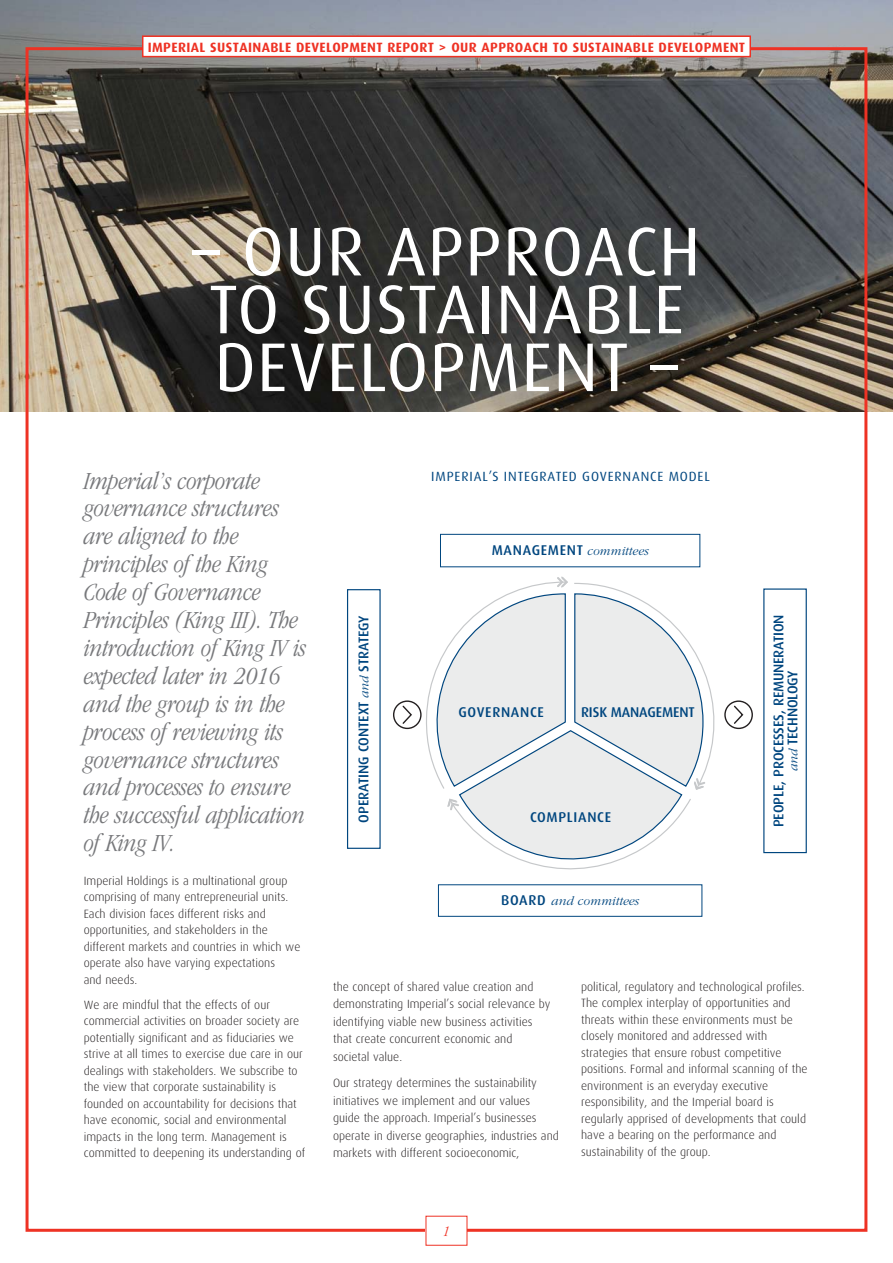
<style>
.page{position:relative;width:893px;height:1263px;background:#fff}
.page>*{position:absolute;margin:0;border:0;box-sizing:border-box;transform-origin:0 0}
.t1{font:69px/57.8px "Dax";letter-spacing:.02em;color:#fff}
.t2{font:italic 300 condensed 25.5px/27.9px "ITC Garamond Std";letter-spacing:-.01em;color:#77787b}
.t3{font:italic 300 condensed 15px "ITC Garamond Std";color:#ee3224}
.t4{font:500 14.1px/14.1px "Dax";letter-spacing:-.005em;color:#00467f;text-align:center}
.t5{font:500 14.1px "Dax";letter-spacing:.05em;color:#00467f}
.t6{font:700 13.5px "Dax";letter-spacing:.03em;color:#ee3224}
.t7{font:13.35px "Dax";letter-spacing:.065em;color:#00467f}
.t8{font:italic 300 12.9px "ITC Garamond Std";color:#00467f}
.t9{font:300 12px/16.5px "Dax";color:#231f20}
.s1{font-family:"ITC Garamond Std";font-weight:300;font-style:italic;font-size:12.9px}
.s2{font-family:"Dax";font-weight:500;font-style:normal;font-size:14.1px}
</style>
<div class="page">
<img style="left:0;top:0;width:893px;height:411px">
<div style="left:143px;top:36px;width:607px;height:21px;background:#fff"></div>
<div style="left:142px;top:35px;width:609px;height:22px;border:2px solid #ee3224"></div>
<div style="left:347px;top:589px;width:34px;height:260px;border:1px solid #00467f"></div>
<div style="left:440px;top:534px;width:260px;height:33px;border:1px solid #00467f"></div>
<div style="left:763px;top:588px;width:44px;height:265px;border:1px solid #00467f"></div>
<svg style="left:402px;top:705px;width:10px;height:19px"></svg>
<div style="left:393px;top:700px;width:29px;height:29px;border:1px solid #231f20;border-radius:50%"></div>
<svg style="left:419px;top:576px;width:325px;height:312px"></svg>
<div style="left:724px;top:700px;width:29px;height:29px;border:1px solid #231f20;border-radius:50%"></div>
<p class="t6" style="left:148px;top:40px;width:599px">IMPERIAL SUSTAINABLE DEVELOPMENT REPORT &gt; OUR APPROACH TO SUSTAINABLE DEVELOPMENT</p>
<h1 class="t1" style="left:193px;top:226px;width:509px">– OUR APPROACH<br>TO SUSTAINABLE<br>DEVELOPMENT –</h1>
<p class="t2" style="left:84px;top:469px;width:224px">Imperial’s corporate governance structures are aligned to the principles of the King<br>Code of Governance<br>Principles (King III). The introduction of King IV is expected later in 2016 and the group is in the process of reviewing its governance structures and processes to ensure the successful application of King IV.</p>
<p class="t9" style="left:84px;top:873px;width:218px">Imperial Holdings is a multinational group comprising of many entrepreneurial units.<br>Each division faces different risks and opportunities, and stakeholders in the different markets and countries in which we operate also have varying expectations<br>and needs.</p>
<p class="t9" style="left:84px;top:997px;width:223px">We are mindful that the effects of our commercial activities on broader society are potentially significant and as fiduciaries we strive at all times to exercise due care in our dealings with stakeholders. We subscribe to the view that corporate sustainability is founded on accountability for decisions that have economic, social and environmental impacts in the long term. Management is committed to deepening its understanding of</p>
<p class="t7" style="left:431px;top:470px;width:280px">IMPERIAL’S INTEGRATED GOVERNANCE MODEL</p>
<p class="t4" style="left:358px;top:823px;width:209px;rotate:-90deg">OPERATING CONTEXT <span class="s1">and</span> STRATEGY</p>
<p class="t5" style="left:492px;top:545px;width:158px">MANAGEMENT <span class="s1">committees</span></p>
<p class="t5" style="left:458px;top:708px;width:87px">GOVERNANCE</p>
<p class="t4" style="left:581px;top:707px;width:115px">RISK MANAGEMENT</p>
<p class="t5" style="left:530px;top:812px;width:83px">COMPLIANCE</p>
<p class="t8" style="left:501px;top:893px;width:139px"><span class="s2">BOARD</span> and committees</p>
<p class="t4" style="left:773px;top:827px;width:214px;rotate:-90deg">PEOPLE, PROCESSES, REMUNERATION <span class="s1">and</span> TECHNOLOGY</p>
<p class="t9" style="left:333px;top:978px;width:219px;line-height:17.5px">the concept of shared value creation and demonstrating Imperial’s social relevance by identifying viable new business activities that create concurrent economic and societal value.</p>
<p class="t9" style="left:333px;top:1075px;width:227px;line-height:17.5px">Our strategy determines the sustainability initiatives we implement and our values guide the approach. Imperial’s businesses operate in diverse geographies, industries and markets with different socioeconomic,</p>
<p class="t9" style="left:581px;top:979px;width:228px">political, regulatory and technological profiles.<br>The complex interplay of opportunities and threats within these environments must be closely monitored and addressed with strategies that ensure robust competitive positions. Formal and informal scanning of the environment is an everyday executive responsibility, and the Imperial board is regularly apprised of developments that could have a bearing on the performance and sustainability of the group.</p>
<p class="t3" style="left:443px;top:1222px;width:8px">1</p>
</div>
